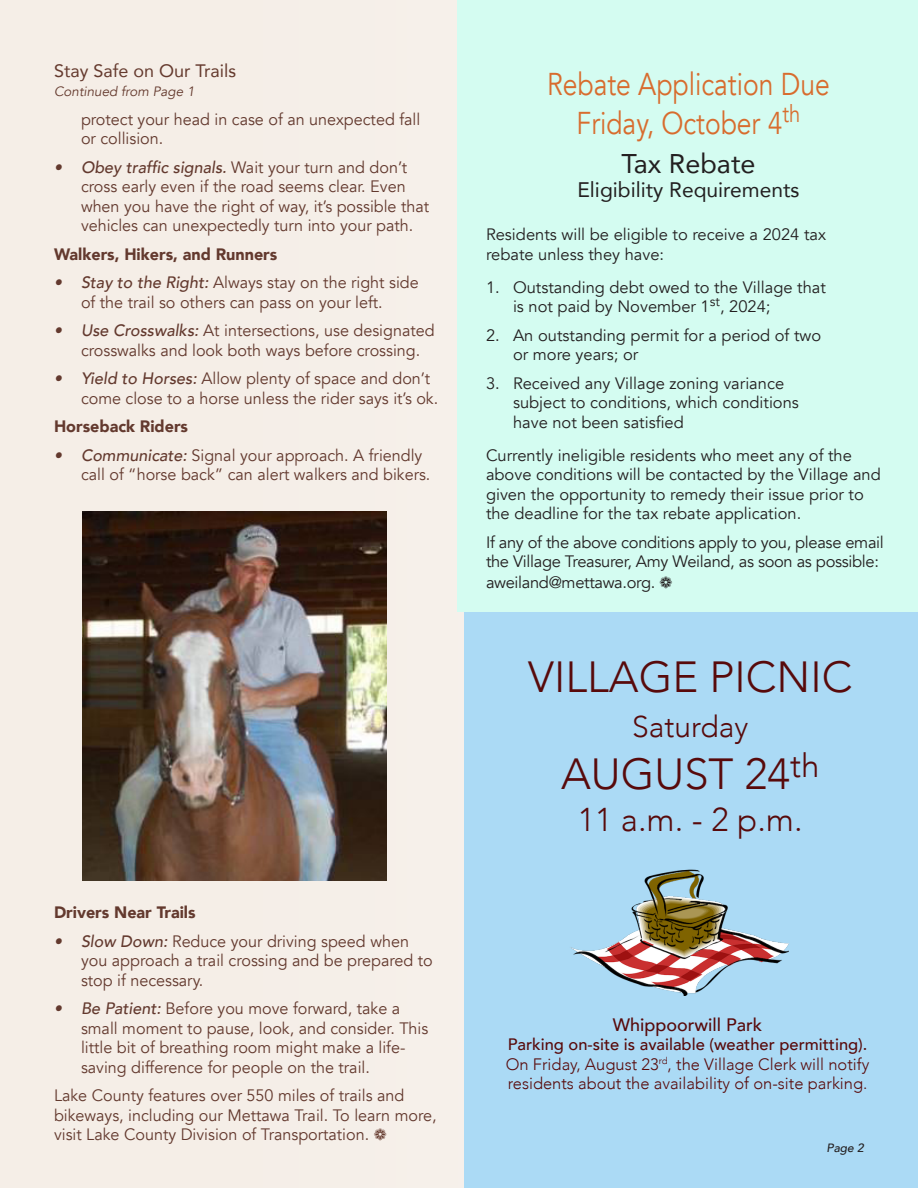
<style>
.page{position:relative;width:918px;height:1188px;background:#f5eee7}
.page>*{position:absolute;margin:0;border:0;box-sizing:border-box;transform-origin:0 0}
.t1{font:300 43.5px "Avenir";color:#580a0b}
.t2{font:300 33px "Avenir";color:#580a0b}
.t3{font:31.5px/39px "Avenir";color:#d86c2e;text-align:center;scale:.84 1}
.t4{font:300 30px "Avenir";color:#580a0b}
.t5{font:27px "Avenir";color:#231f20}
.t6{font:21px "Avenir";color:#231f20}
.t7{font:18px "Avenir";color:#653a2e}
.t8{font:500 18px "Avenir";color:#580a0b}
.t9{font:16.5px/19.5px "Avenir";color:#63392e}
.t10{font:16.5px/19.5px "Avenir";color:#231f20}
.t11{font:300 16.5px/19.5px "Avenir";color:#580a0b}
.t12{font:16.5px/19.5px "Avenir";letter-spacing:-.02em;color:#231f20}
.t13{font:900 16.5px "Avenir";color:#63392e}
.t14{font:italic 13.5px "Avenir";color:#64392d}
.t15{font:italic 500 12px "Avenir";color:#231f20}
.s1{font-weight:500;font-style:italic}
.s2{font-weight:500}
</style>
<div class="page">
<div style="left:464px;top:612px;width:454px;height:576px;background:#abdaf5"></div>
<hr style="left:917px;top:0;width:1px;height:1188px;background:#f5eee7">
<div style="left:457px;top:0;width:461px;height:612px;background:#d4fcf1"></div>
<img style="left:570px;top:869px;width:219px;height:127px">
<img style="left:83px;top:512px;width:304px;height:368px">
<p class="t7" style="left:54px;top:56px;width:184px">Stay Safe on Our Trails</p>
<p class="t14" style="left:54px;top:83px;width:142px">Continued from Page 1</p>
<p class="t9" style="left:81px;top:109px;width:341px">protect your head in case of an unexpected fall or collision.</p>
<p class="t9" style="left:81px;top:157px;width:350px;text-indent:-27px"><span class="s1">• Obey traffic signals.</span> Wait your turn and don’t cross early even if the road seems clear. Even when you have the right of way, it’s possible that vehicles can unexpectedly turn into your path.</p>
<p class="t13" style="left:54px;top:240px;width:225px">Walkers, Hikers, and Runners</p>
<p class="t9" style="left:54px;top:273px;width:366px;text-align:center"><span class="s1">• Stay to the Right:</span> Always stay on the right side of the trail so others can pass on your left.</p>
<p class="t9" style="left:81px;top:321px;width:355px;text-indent:-27px"><span class="s1">• Use Crosswalks:</span> At intersections, use designated crosswalks and look both ways before crossing.</p>
<p class="t9" style="left:81px;top:369px;width:359px;text-indent:-27px"><span class="s1">• Yield to Horses:</span> Allow plenty of space and don’t come close to a horse unless the rider says it’s ok.</p>
<p class="t13" style="left:54px;top:412px;width:136px">Horseback Riders</p>
<p class="t9" style="left:81px;top:445px;width:351px;text-indent:-27px"><span class="s1">• Communicate:</span> Signal your approach. A friendly call of “horse back” can alert walkers and bikers.</p>
<p class="t13" style="left:54px;top:898px;width:143px">Drivers Near Trails</p>
<p class="t9" style="left:81px;top:931px;width:353px;text-indent:-27px"><span class="s1">• Slow Down:</span> Reduce your driving speed when you approach a trail crossing and be prepared to stop if necessary.</p>
<p class="t9" style="left:81px;top:999px;width:349px;text-indent:-27px"><span class="s1">• Be Patient:</span> Before you move forward, take a small moment to pause, look, and consider. This little bit of breathing room might make a life&shy;saving difference for people on the trail.</p>
<p class="t9" style="left:54px;top:1086px;width:384px">Lake County features over 550 miles of trails and bikeways, including our Mettawa Trail. To learn more, visit Lake County Division of Transportation.</p>
<p class="t3" style="left:547px;top:65px;width:338px">Rebate Application Due<br>Friday, October 4<sup>th</sup></p>
<p class="t5" style="left:621px;top:141px;width:136px">Tax Rebate</p>
<p class="t6" style="left:577px;top:172px;width:224px">Eligibility Requirements</p>
<p class="t10" style="left:486px;top:225px;width:342px">Residents will be eligible to receive a 2024 tax rebate unless they have:</p>
<p class="t10" style="left:513px;top:277px;width:314px;text-indent:-27px">1. Outstanding debt owed to the Village that is not paid by November 1<sup>st</sup>, 2024;</p>
<p class="t10" style="left:513px;top:325px;width:310px;text-indent:-27px">2. An outstanding permit for a period of two or more years; or</p>
<p class="t10" style="left:513px;top:373px;width:287px;text-indent:-27px">3. Received any Village zoning variance subject to conditions, which conditions have not been satisfied</p>
<p class="t10" style="left:486px;top:445px;width:396px">Currently ineligible residents who meet any of the above conditions will be contacted by the Village and given the opportunity to remedy their issue prior to the deadline for the tax rebate application.</p>
<p class="t12" style="left:486px;top:532px;width:399px">If any of the above conditions apply to you, please email the Village Treasurer, Amy Weiland, as soon as possible:</p>
<p class="t12" style="left:486px;top:573px;width:171px">aweiland@mettawa.org.</p>
<p class="t1" style="left:528px;top:651px;width:326px">VILLAGE PICNIC</p>
<p class="t4" style="left:632px;top:708px;width:118px">Saturday</p>
<p class="t1" style="left:561px;top:748px;width:260px">AUGUST 24<sup>th</sup></p>
<p class="t2" style="left:578px;top:800px;width:226px">11 a.m. - 2 p.m.</p>
<p class="t8" style="left:613px;top:1009px;width:151px">Whippoorwill Park</p>
<p class="t11" style="left:506px;top:1035px;width:365px"><span class="s2">Parking on-site is available (weather permitting).<br></span>On Friday, August 23<sup>rd</sup>, the Village Clerk will notify residents about the availability of on-site parking.</p>
<p class="t15" style="left:827px;top:1141px;width:39px">Page 2</p>
</div>
